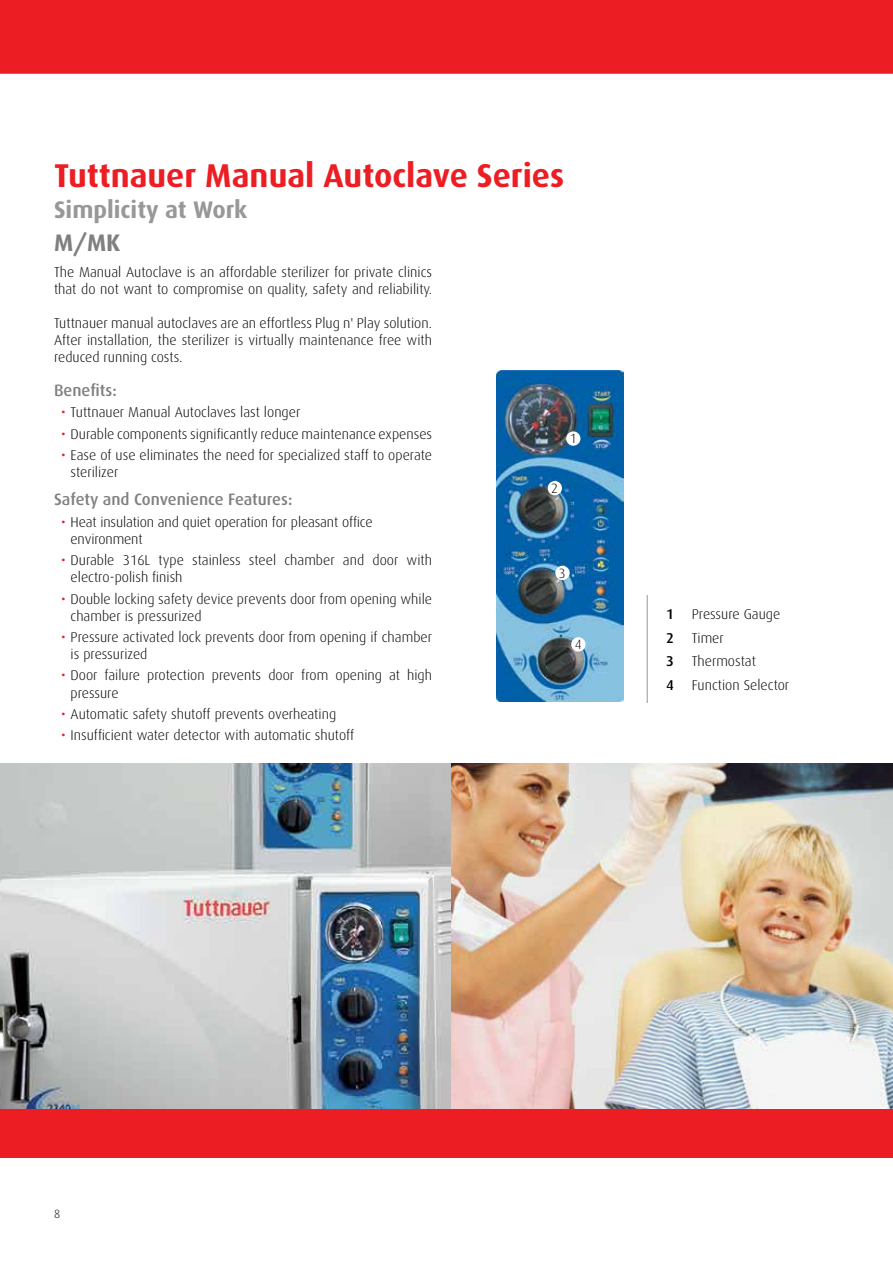
<style>
.page{position:relative;width:893px;height:1263px;background:#fff}
.page>*{position:absolute;margin:0;border:0;box-sizing:border-box;transform-origin:0 0}
.t1{font:700 33px "Dax";color:#ed1d24}
.t2{font:700 24px "Dax";color:#989898}
.t3{font:700 24px "Dax";color:#808081}
.t4{font:500 16.5px "Dax";color:#808081}
.t5{font:300 14.25px/17.1px "Dax";color:#000}
.t6{font:500 14.25px "Dax";color:#000}
.t7{font:300 13.5px "Dax";color:#000}
.t8{font:300 12px "Dax";color:#000}
.s1{font-weight:400;color:#ed1d24}
</style>
<div class="page">
<div style="left:0;top:0;width:893px;height:74px;background:#ed1d24"></div>
<img style="left:497px;top:370px;width:127px;height:331px">
<div style="left:548px;top:481px;width:14px;height:14px;background:#fff;border-radius:50%"></div>
<div style="left:566px;top:431px;width:14px;height:15px;background:#fff;border-radius:50%"></div>
<div style="left:571px;top:637px;width:14px;height:14px;background:#fff;border-radius:50%"></div>
<div style="left:555px;top:566px;width:15px;height:14px;background:#fff;border-radius:50%"></div>
<hr style="left:647px;top:595px;width:1px;height:108px;background:#989898">
<img style="left:450px;top:763px;width:443px;height:347px">
<img style="left:0;top:763px;width:450px;height:347px">
<div style="left:0;top:1110px;width:893px;height:48px;background:#ed1d24"></div>
<h1 class="t1" style="left:54px;top:157px;width:512px">Tuttnauer Manual Autoclave Series</h1>
<h2 class="t2" style="left:54px;top:196px;width:195px">Simplicity at Work</h2>
<h2 class="t3" style="left:54px;top:229px;width:68px">M/MK</h2>
<p class="t5" style="left:54px;top:264px;width:380px">The Manual Autoclave is an affordable sterilizer for private clinics that do not want to compromise on quality, safety and reliability.</p>
<p class="t5" style="left:54px;top:315px;width:380px;text-align:justify">Tuttnauer manual autoclaves are an effortless Plug n' Play solution.<br>After installation, the sterilizer is virtually maintenance free with reduced running costs.</p>
<p class="t4" style="left:54px;top:381px;width:64px">Benefits:</p>
<p class="t5" style="left:61px;top:404px;width:241px"><span class="s1">•</span> Tuttnauer Manual Autoclaves last longer</p>
<p class="t5" style="left:61px;top:425px;width:372px"><span class="s1">•</span> Durable components significantly reduce maintenance expenses</p>
<p class="t5" style="left:71px;top:447px;width:363px;text-indent:-9px"><span class="s1">•</span> Ease of use eliminates the need for specialized staff to operate sterilizer</p>
<p class="t4" style="left:54px;top:490px;width:240px">Safety and Convenience Features:</p>
<p class="t5" style="left:71px;top:513px;width:304px;text-indent:-9px"><span class="s1">•</span> Heat insulation and quiet operation for pleasant office environment</p>
<p class="t5" style="left:71px;top:552px;width:363px;text-indent:-9px"><span class="s1">•</span> Durable 316L type stainless steel chamber and door with electro-polish finish</p>
<p class="t5" style="left:71px;top:590px;width:363px;text-indent:-9px"><span class="s1">•</span> Double locking safety device prevents door from opening while chamber is pressurized</p>
<p class="t5" style="left:71px;top:629px;width:363px;text-indent:-9px"><span class="s1">•</span> Pressure activated lock prevents door from opening if chamber is pressurized</p>
<p class="t5" style="left:71px;top:667px;width:363px;text-indent:-9px"><span class="s1">•</span> Door failure protection prevents door from opening at high pressure</p>
<p class="t5" style="left:61px;top:706px;width:276px"><span class="s1">•</span> Automatic safety shutoff prevents overheating</p>
<p class="t5" style="left:61px;top:727px;width:295px"><span class="s1">•</span> Insufficient water detector with automatic shutoff</p>
<p class="t7" style="left:570px;top:431px;width:8px">1</p>
<p class="t7" style="left:551px;top:481px;width:8px">2</p>
<p class="t7" style="left:559px;top:565px;width:8px">3</p>
<p class="t7" style="left:575px;top:637px;width:8px">4</p>
<p class="t6" style="left:666px;top:606px;width:9px">1</p>
<p class="t5" style="left:692px;top:605px;width:90px">Pressure Gauge</p>
<p class="t6" style="left:666px;top:630px;width:9px">2</p>
<p class="t5" style="left:692px;top:629px;width:34px">Timer</p>
<p class="t6" style="left:666px;top:653px;width:9px">3</p>
<p class="t5" style="left:692px;top:653px;width:66px">Thermostat</p>
<p class="t6" style="left:666px;top:677px;width:9px">4</p>
<p class="t5" style="left:692px;top:677px;width:99px">Function Selector</p>
<p class="t8" style="left:54px;top:1207px;width:8px">8</p>
</div>
